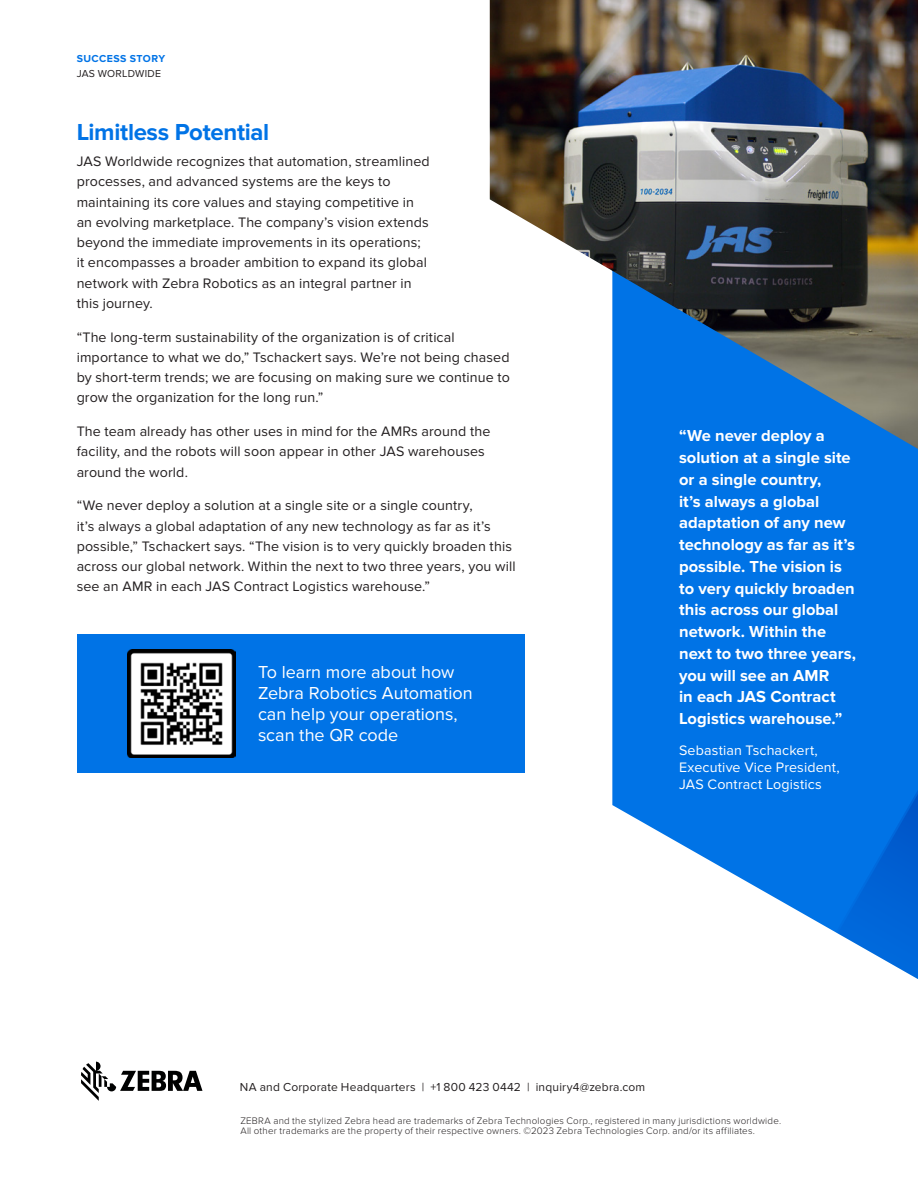
<style>
.page{position:relative;width:918px;height:1188px;background:#fff}
.page>*{position:absolute;margin:0;border:0;box-sizing:border-box;transform-origin:0 0}
.t1{font:700 24px "Proxima Nova";letter-spacing:-.015em;color:#0073e6}
.t2{font:18px/21px "Proxima Nova";color:#fff}
.t3{font:700 16.5px/21.8px "Proxima Nova";color:#fff}
.t4{font:14.25px/20.2px "Proxima Nova";letter-spacing:.01em;color:#231f20}
.t5{font:14.25px/17.2px "Proxima Nova";letter-spacing:.01em;color:#fff}
.t6{font:12px "Proxima Nova";letter-spacing:.015em;color:#231f20}
.t7{font:700 10.5px "Proxima Nova";letter-spacing:.045em;color:#0073e6}
.t8{font:10.5px "Proxima Nova";letter-spacing:.025em;color:#231f20}
.t9{font:300 9.75px/10.5px "Proxima Nova";letter-spacing:.02em;color:#231f20}
</style>
<div class="page">
<svg style="left:612px;top:449px;width:306px;height:432px;background:#107ce7"></svg>
<svg style="left:746px;top:587px;width:172px;height:392px;background:#2082e7"></svg>
<img style="left:490px;top:0;width:428px;height:449px">
<div style="left:77px;top:634px;width:448px;height:139px;background:#0073e6"></div>
<img style="left:127px;top:650px;width:108px;height:108px">
<svg style="left:81px;top:1062px;width:121px;height:39px"></svg>
<p class="t7" style="left:77px;top:53px;width:90px">SUCCESS STORY</p>
<p class="t8" style="left:77px;top:67px;width:86px">JAS WORLDWIDE</p>
<h1 class="t1" style="left:77px;top:119px;width:194px">Limitless Potential</h1>
<p class="t4" style="left:77px;top:152px;width:355px">JAS Worldwide recognizes that automation, streamlined processes, and advanced systems are the keys to maintaining its core values and staying competitive in an evolving marketplace. The company’s vision extends beyond the immediate improvements in its operations; it encompasses a broader ambition to expand its global network with Zebra Robotics as an integral partner in this journey.</p>
<p class="t4" style="left:77px;top:327px;width:435px">“The long-term sustainability of the organization is of critical importance to what we do,” Tschackert says. We’re not being chased by short-term trends; we are focusing on making sure we continue to grow the organization for the long run.”</p>
<p class="t4" style="left:77px;top:422px;width:415px">The team already has other uses in mind for the AMRs around the facility, and the robots will soon appear in other JAS warehouses around the world.</p>
<p class="t4" style="left:77px;top:496px;width:441px">“We never deploy a solution at a single site or a single country,<br>it’s always a global adaptation of any new technology as far as it’s possible,” Tschackert says. “The vision is to very quickly broaden this across our global network. Within the next to two three years, you will see an AMR in each JAS Contract Logistics warehouse.”</p>
<p class="t2" style="left:258px;top:662px;width:216px">To learn more about how<br>Zebra Robotics Automation can help your operations, scan the QR code</p>
<p class="t3" style="left:679px;top:425px;width:178px">“We never deploy a solution at a single site or a single country,<br>it’s always a global adaptation of any new technology as far as it’s possible. The vision is to very quickly broaden this across our global network. Within the next to two three years, you will see an AMR<br>in each JAS Contract<br>Logistics warehouse.”</p>
<p class="t5" style="left:679px;top:742px;width:162px">Sebastian Tschackert,<br>Executive Vice President,<br>JAS Contract Logistics</p>
<p class="t6" style="left:240px;top:1080px;width:407px">NA and Corporate Headquarters | +1 800 423 0442 | inquiry4@zebra.com</p>
<p class="t9" style="left:240px;top:1115px;width:542px">ZEBRA and the stylized Zebra head are trademarks of Zebra Technologies Corp., registered in many jurisdictions worldwide.<br>All other trademarks are the property of their respective owners. ©2023 Zebra Technologies Corp. and/or its affiliates.</p>
</div>
